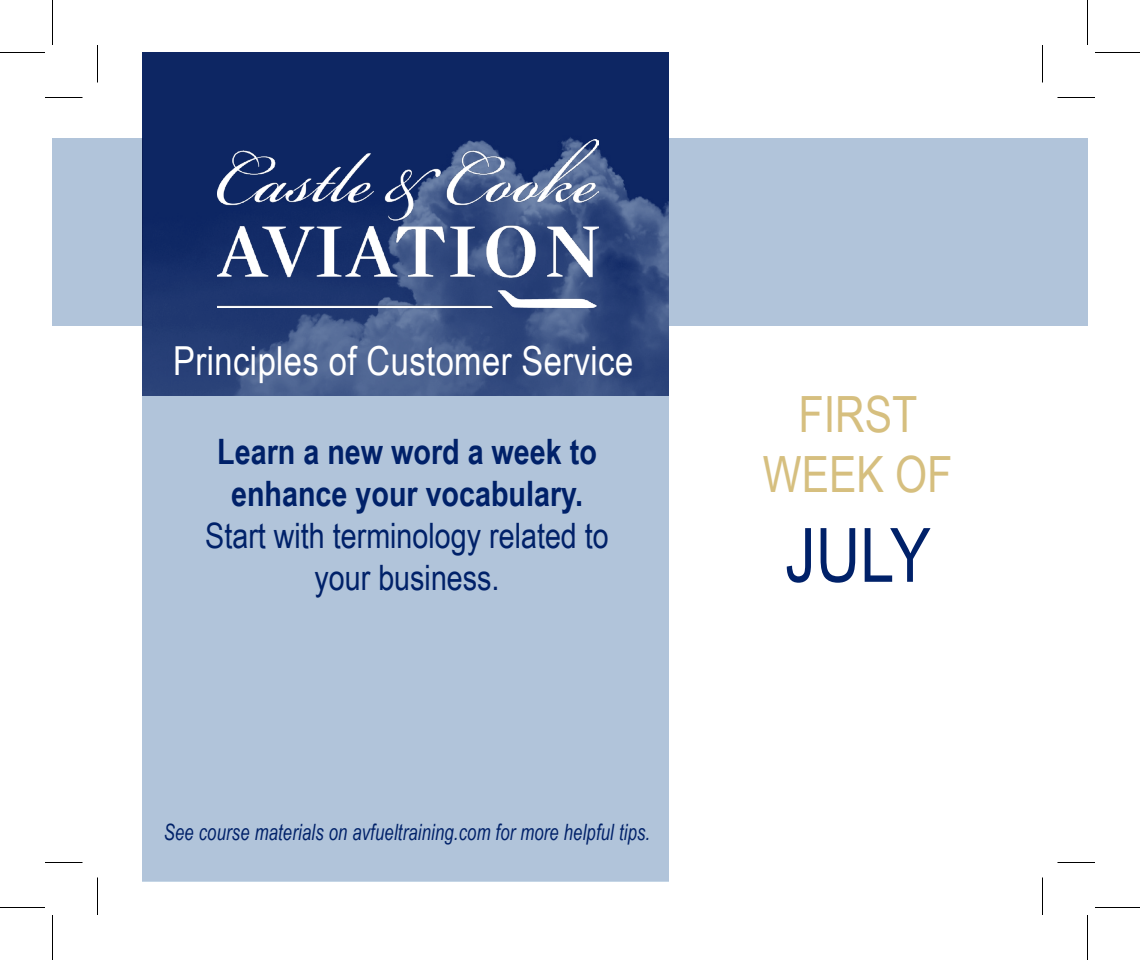
<style>
.page{position:relative;width:1140px;height:960px;background:#fff}
.page>*{position:absolute;margin:0;border:0;box-sizing:border-box;transform-origin:0 0}
.t1{font:75px "Arial Narrow";color:#002169}
.t2{font:50px "Arial Narrow";color:#d6bf7f}
.t3{font:40px "Arial Narrow";letter-spacing:.01em;color:#fff}
.t4{font:700 35px/42px "Arial Narrow";color:#002169;text-align:center}
.t5{font:35px/42px "Arial Narrow";color:#002169;text-align:center}
.t6{font:italic 22.5px "Arial Narrow";letter-spacing:.01em;color:#002169;scale:.9 1}
</style>
<div class="page">
<img style="left:142px;top:52px;width:527px;height:829px">
<img style="left:217px;top:139px;width:381px;height:168px">
<hr style="left:45px;top:97px;width:37px;height:1px;background:#000">
<hr style="left:1058px;top:97px;width:37px;height:1px;background:#000">
<hr style="left:45px;top:862px;width:37px;height:1px;background:#000">
<hr style="left:1058px;top:862px;width:37px;height:1px;background:#000">
<hr style="left:97px;top:45px;width:1px;height:37px;background:#000">
<hr style="left:97px;top:878px;width:1px;height:37px;background:#000">
<hr style="left:1042px;top:45px;width:1px;height:37px;background:#000">
<hr style="left:1042px;top:878px;width:1px;height:37px;background:#000">
<hr style="left:0;top:52px;width:45px;height:1px;background:#000">
<hr style="left:1095px;top:52px;width:45px;height:1px;background:#000">
<hr style="left:0;top:907px;width:45px;height:1px;background:#000">
<hr style="left:1095px;top:907px;width:45px;height:1px;background:#000">
<hr style="left:52px;top:0;width:1px;height:45px;background:#000">
<hr style="left:52px;top:915px;width:1px;height:45px;background:#000">
<hr style="left:1087px;top:0;width:1px;height:45px;background:#000">
<hr style="left:1087px;top:915px;width:1px;height:45px;background:#000">
<h3 class="t3" style="left:173px;top:331px;width:462px">Principles of Customer Service</h3>
<p class="t4" style="left:217px;top:429px;width:381px">Learn a new word a week to enhance your vocabulary.</p>
<p class="t5" style="left:205px;top:513px;width:405px">Start with terminology related to your business.</p>
<p class="t6" style="left:164px;top:817px;width:542px">See course materials on avfueltraining.com for more helpful tips.</p>
<p class="t2" style="left:799px;top:378px;width:120px">FIRST</p>
<p class="t2" style="left:763px;top:438px;width:191px">WEEK OF</p>
<p class="t1" style="left:785px;top:500px;width:147px">JULY</p>
</div>
